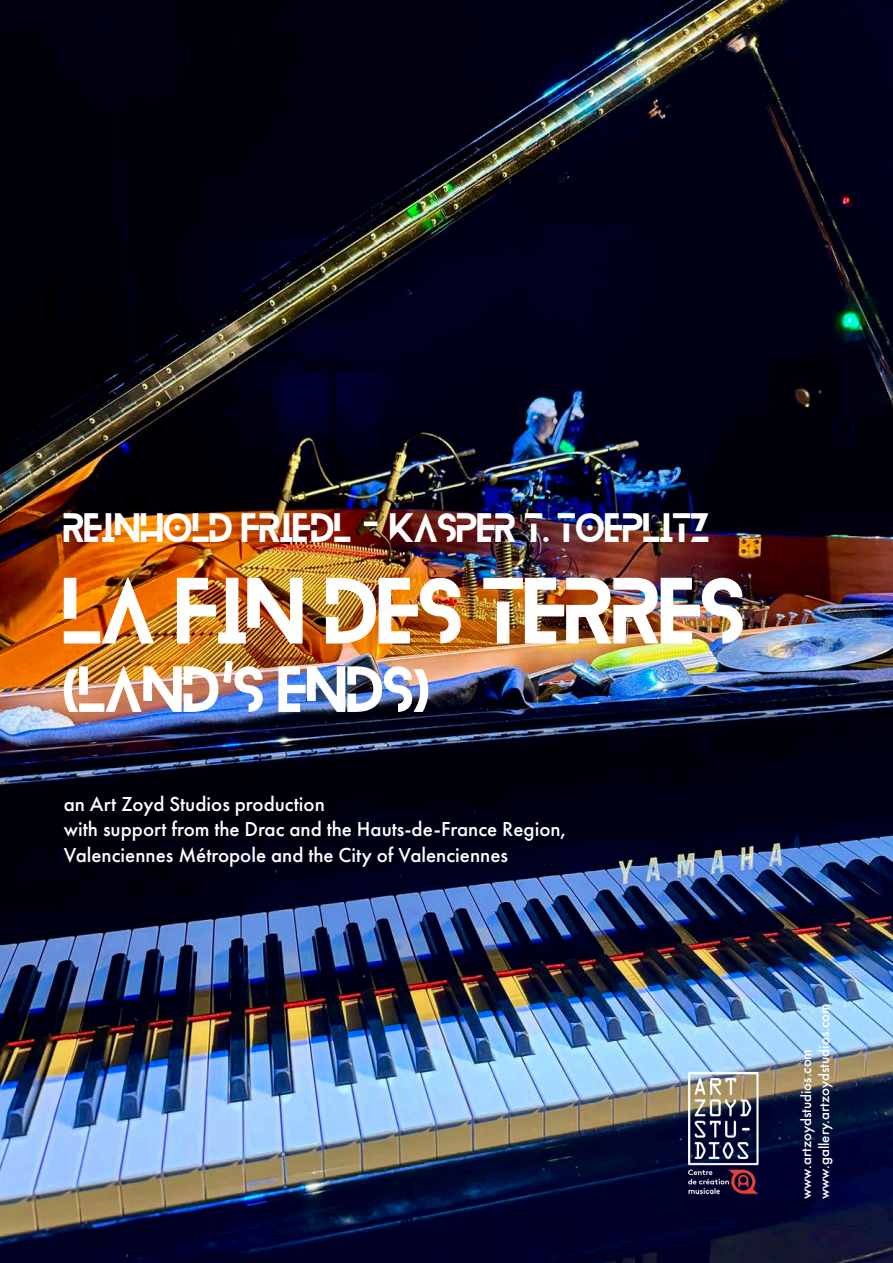
<style>
.page{position:relative;width:893px;height:1263px;background:#fff}
.page>*{position:absolute;margin:0;border:0;box-sizing:border-box;transform-origin:0 0}
.t1{font:82.2px "Blanka";color:#fff}
.t2{font:57px "Blanka";color:#fff}
.t3{font:36px "Blanka";color:#fff}
.t4{font:500 21px "Futura PT";color:#fff}
.t5{font:500 15px "Futura PT";color:#fff}
</style>
<div class="page">
<img style="left:0;top:0;width:893px;height:1263px">
<img style="left:686px;top:1066px;width:86px;height:133px">
<svg style="left:223px;top:661px;width:10px;height:22px"></svg>
<p class="t3" style="left:64px;top:509px;width:647px">REINHOLD FRIEDL - KASPER T. TOEPLITZ</p>
<p class="t1" style="left:64px;top:567px;width:682px">LA FIN DES TERRES</p>
<p class="t2" style="left:64px;top:659px;width:367px">(LAND S ENDS)</p>
<p class="t4" style="left:64px;top:792px;width:263px">an Art Zoyd Studios production</p>
<p class="t4" style="left:64px;top:817px;width:503px">with support from the Drac and the Hauts-de-France Region,</p>
<p class="t4" style="left:64px;top:842px;width:446px">Valenciennes Métropole and the City of Valenciennes</p>
<p class="t5" style="left:815px;top:1199px;width:197px;rotate:-90deg">www.gallery.artzoydstudios.com</p>
<p class="t5" style="left:797px;top:1199px;width:152px;rotate:-90deg">www.artzoydstudios.com</p>
</div>
